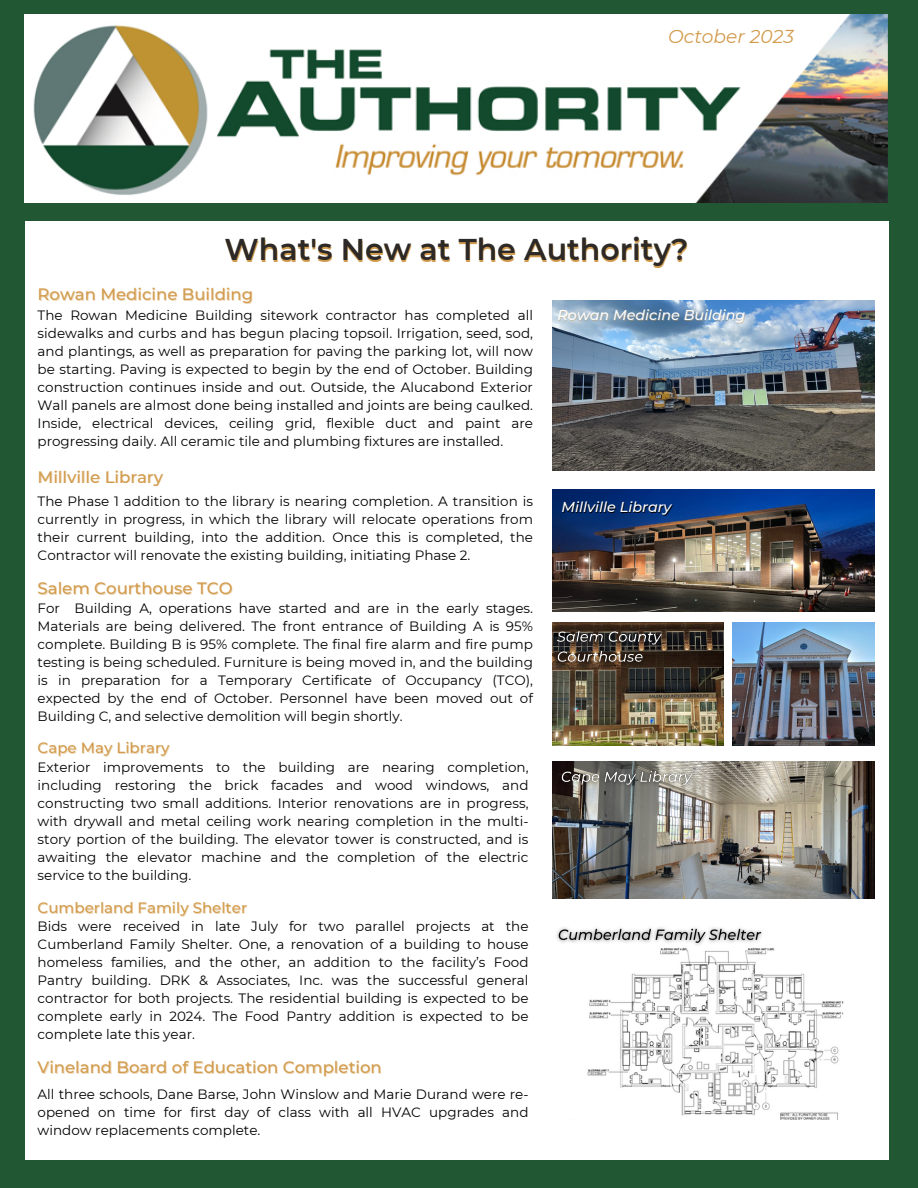
<style>
.page{position:relative;width:918px;height:1188px;background:#215732}
.page>*{position:absolute;margin:0;border:0;box-sizing:border-box;transform-origin:0 0}
.t1{font:600 30px "Montserrat";color:#2d2926}
.t2{font:italic 18.6px "Montserrat";color:#d29c4e}
.t3{font:500 16.5px "Montserrat";color:#d29c4e}
.t4{font:500 15px "Montserrat";color:#d29c4e}
.t5{font:italic 500 14.4px "Montserrat";color:#fff}
.t6{font:italic 500 14.25px "Montserrat";color:#fff}
.t7{font:13.5px/18px "Montserrat";color:#000;text-align:justify}
</style>
<div class="page">
<div style="left:25px;top:222px;width:863px;height:938px;background:#fff"></div>
<img style="left:25px;top:15px;width:863px;height:187px">
<img style="left:552px;top:622px;width:171px;height:124px">
<img style="left:732px;top:622px;width:142px;height:124px">
<img style="left:552px;top:490px;width:322px;height:121px">
<img style="left:552px;top:761px;width:322px;height:138px">
<img style="left:587px;top:948px;width:257px;height:171px">
<img style="left:552px;top:300px;width:322px;height:171px">
<img style="left:552px;top:625px;width:118px;height:46px">
<img style="left:555px;top:763px;width:145px;height:29px">
<img style="left:556px;top:927px;width:212px;height:24px">
<p class="t2" style="left:668px;top:25px;width:127px">October 2023</p>
<p class="t1" style="left:225px;top:231px;width:465px">What's New at The Authority?</p>
<p class="t3" style="left:38px;top:284px;width:217px">Rowan Medicine Building</p>
<p class="t7" style="left:38px;top:306px;width:497px">The Rowan Medicine Building sitework contractor has completed all sidewalks and curbs and has begun placing topsoil. Irrigation, seed, sod, and plantings, as well as preparation for paving the parking lot, will now be starting. Paving is expected to begin by the end of October. Building construction continues inside and out. Outside, the Alucabond Exterior Wall panels are almost done being installed and joints are being caulked.<br>Inside, electrical devices, ceiling grid, flexible duct and paint are progressing daily. All ceramic tile and plumbing fixtures are installed.</p>
<p class="t3" style="left:38px;top:467px;width:127px">Millville Library</p>
<p class="t7" style="left:38px;top:492px;width:497px">The Phase 1 addition to the library is nearing completion. A transition is currently in progress, in which the library will relocate operations from their current building, into the addition. Once this is completed, the Contractor will renovate the existing building, initiating Phase 2.</p>
<p class="t3" style="left:38px;top:578px;width:196px">Salem Courthouse TCO</p>
<p class="t7" style="left:38px;top:599px;width:497px">For Building A, operations have started and are in the early stages.<br>Materials are being delivered. The front entrance of Building A is 95% complete. Building B is 95% complete. The final fire alarm and fire pump testing is being scheduled. Furniture is being moved in, and the building is in preparation for a Temporary Certificate of Occupancy (TCO), expected by the end of October. Personnel have been moved out of Building C, and selective demolition will begin shortly.</p>
<p class="t4" style="left:38px;top:739px;width:133px">Cape May Library</p>
<p class="t7" style="left:38px;top:758px;width:492px">Exterior improvements to the building are nearing completion, including restoring the brick facades and wood windows, and constructing two small additions. Interior renovations are in progress, with drywall and metal ceiling work nearing completion in the multi&shy;story portion of the building. The elevator tower is constructed, and is awaiting the elevator machine and the completion of the electric service to the building.</p>
<p class="t4" style="left:38px;top:898px;width:211px">Cumberland Family Shelter</p>
<p class="t7" style="left:38px;top:917px;width:492px">Bids were received in late July for two parallel projects at the Cumberland Family Shelter. One, a renovation of a building to house homeless families, and the other, an addition to the facility’s Food Pantry building. DRK &amp; Associates, Inc. was the successful general contractor for both projects. The residential building is expected to be complete early in 2024. The Food Pantry addition is expected to be complete late this year.</p>
<p class="t3" style="left:38px;top:1057px;width:346px">Vineland Board of Education Completion</p>
<p class="t7" style="left:38px;top:1085px;width:492px">All three schools, Dane Barse, John Winslow and Marie Durand were re&shy;opened on time for first day of class with all HVAC upgrades and window replacements complete.</p>
<p class="t6" style="left:558px;top:306px;width:189px">Rowan Medicine Building</p>
<p class="t5" style="left:562px;top:498px;width:112px">Millville Library</p>
</div>
